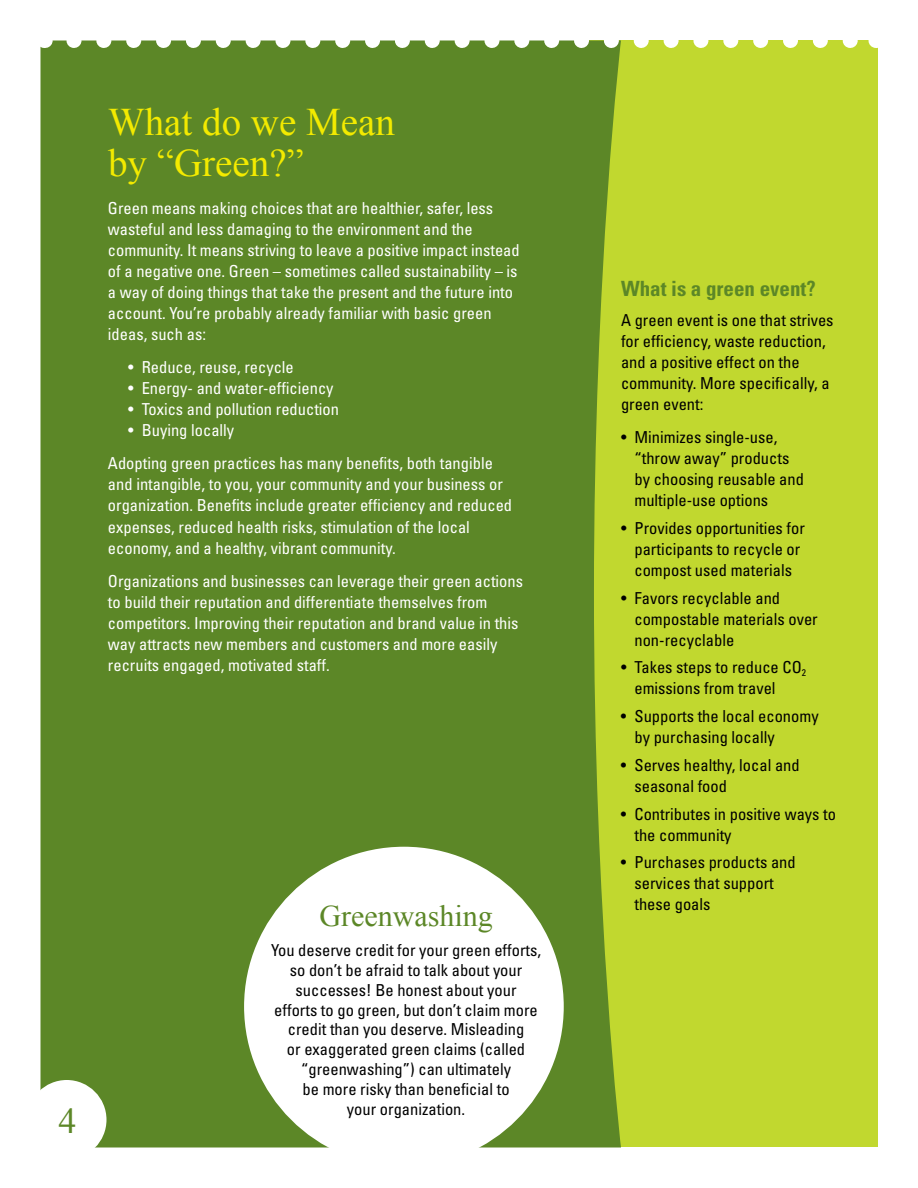
<style>
.page{position:relative;width:918px;height:1188px;background:#fff}
.page>*{position:absolute;margin:0;border:0;box-sizing:border-box;transform-origin:0 0}
.t1{font:39px/40.5px "Times New Roman";color:#f3ea00}
.t2{font:36px "Times New Roman";color:#5c8727}
.t3{font:30px "Times New Roman";color:#5c8727}
.t4{font:700 condensed 21px "Univers LT Std";color:#5c8727}
.t5{font:condensed 16.5px/21px "Univers LT Std";color:#fff}
.t6{font:condensed 16.5px/21px "Univers LT Std";color:#000}
</style>
<div class="page">
<div style="left:582px;top:40px;width:296px;height:1108px;background:#c1d82f"></div>
<div style="left:40px;top:40px;width:581px;height:1108px;background:#5c8727"></div>
<svg style="left:74px;top:40px;width:784px;height:8px"></svg>
<div style="left:27px;top:1080px;width:79px;height:80px;background:#fff;border-radius:50%"></div>
<div style="left:244px;top:847px;width:320px;height:319px;background:#fff;border-radius:50%"></div>
<h1 class="t1" style="left:108px;top:101px;width:289px">What do we Mean by “Green?”</h1>
<p class="t5" style="left:108px;top:198px;width:413px">Green means making choices that are healthier, safer, less wasteful and less damaging to the environment and the community. It means striving to leave a positive impact instead of a negative one. Green – sometimes called sustainability – is a way of doing things that take the present and the future into account. You’re probably already familiar with basic green ideas, such as:</p>
<p class="t5" style="left:128px;top:357px;width:167px">• Reduce, reuse, recycle</p>
<p class="t5" style="left:128px;top:378px;width:207px">• Energy- and water-efficiency</p>
<p class="t5" style="left:128px;top:399px;width:212px">• Toxics and pollution reduction</p>
<p class="t5" style="left:108px;top:414px;width:386px;line-height:33px;text-indent:20px">• Buying locally<br>Adopting green practices has many benefits, both tangible</p>
<p class="t5" style="left:108px;top:474px;width:406px">and intangible, to you, your community and your business or organization. Benefits include greater efficiency and reduced expenses, reduced health risks, stimulation of the local economy, and a healthy, vibrant community.</p>
<p class="t5" style="left:108px;top:570px;width:417px">Organizations and businesses can leverage their green actions to build their reputation and differentiate themselves from competitors. Improving their reputation and brand value in this way attracts new members and customers and more easily recruits engaged, motivated staff.</p>
<h2 class="t2" style="left:58px;top:1097px;width:19px">4</h2>
<h3 class="t3" style="left:319px;top:896px;width:175px">Greenwashing</h3>
<p class="t6" style="left:271px;top:940px;width:272px;line-height:19.8px;text-align:center">You deserve credit for your green efforts, so don’t be afraid to talk about your successes! Be honest about your<br>efforts to go green, but don’t claim more credit than you deserve. Misleading<br>or exaggerated green claims (called “greenwashing”) can ultimately<br>be more risky than beneficial to<br>your organization.</p>
<p class="t4" style="left:621px;top:276px;width:196px">What is a green event?</p>
<p class="t6" style="left:621px;top:309px;width:214px">A green event is one that strives for efficiency, waste reduction, and a positive effect on the community. More specifically, a green event:</p>
<p class="t6" style="left:634px;top:426px;width:171px;text-indent:-13px">• Minimizes single-use, “throw away” products by choosing reusable and multiple-use options</p>
<p class="t6" style="left:621px;top:517px;width:185px;text-align:center">• Provides opportunities for participants to recycle or compost used materials</p>
<p class="t6" style="left:634px;top:587px;width:185px;text-indent:-13px">• Favors recyclable and compostable materials over non-recyclable</p>
<p class="t6" style="left:634px;top:657px;width:173px;text-indent:-13px">• Takes steps to reduce CO<sub>2 </sub>emissions from travel</p>
<p class="t6" style="left:634px;top:705px;width:186px;text-indent:-13px">• Supports the local economy by purchasing locally</p>
<p class="t6" style="left:634px;top:754px;width:167px;text-indent:-13px">• Serves healthy, local and seasonal food</p>
<p class="t6" style="left:634px;top:803px;width:203px;text-indent:-13px">• Contributes in positive ways to the community</p>
<p class="t6" style="left:634px;top:852px;width:163px;text-indent:-13px">• Purchases products and services that support these goals</p>
</div>
